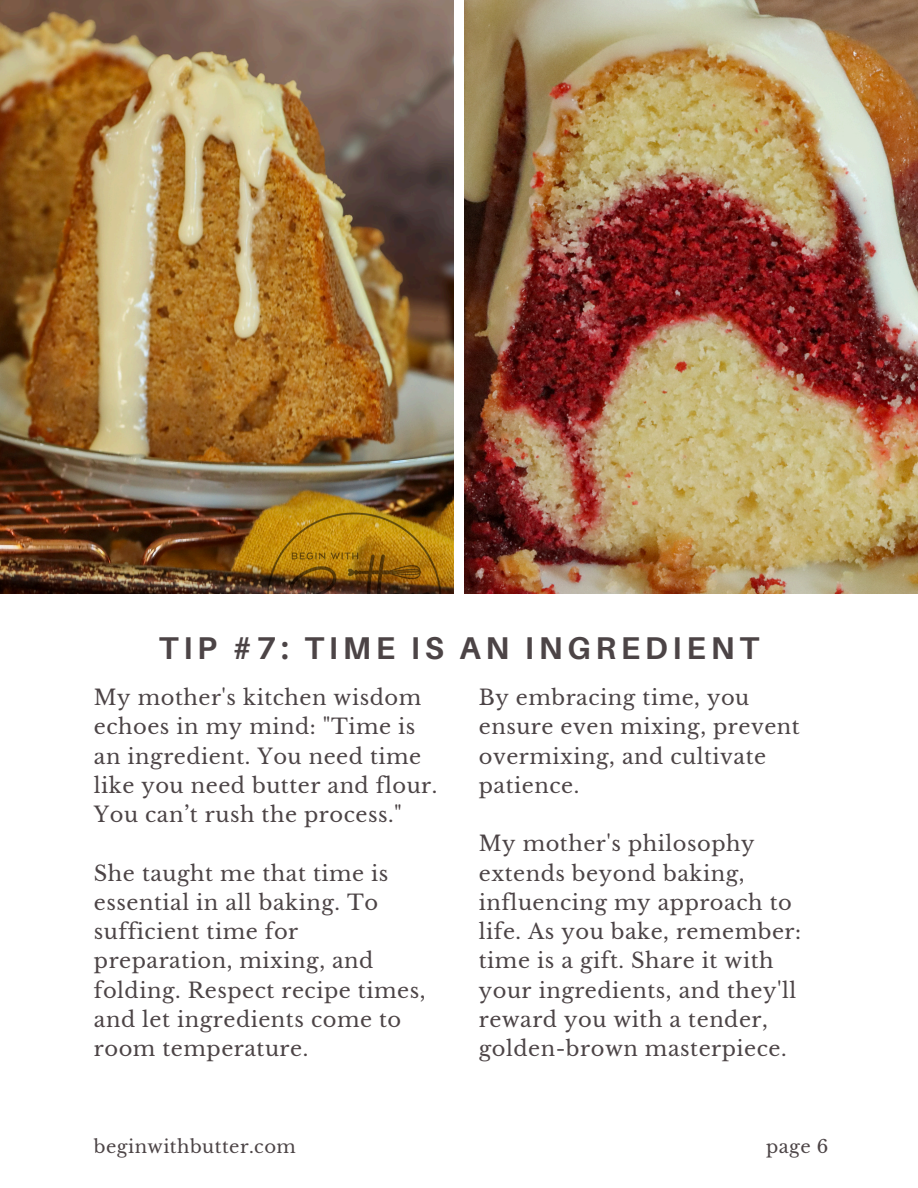
<style>
.page{position:relative;width:918px;height:1188px;background:#fff}
.page>*{position:absolute;margin:0;border:0;box-sizing:border-box;transform-origin:0 0}
.t1{font:700 31.5px "Aileron";letter-spacing:.15em;color:#4c4446}
.t2{font:21px/29.2px "Libre Baskerville";letter-spacing:.025em;color:#4c4446}
.t3{font:18px "Libre Baskerville";letter-spacing:.025em;color:#4c4446}
</style>
<div class="page">
<img style="left:0;top:0;width:453px;height:594px">
<img style="left:465px;top:0;width:453px;height:594px">
<h2 class="t1" style="left:159px;top:628px;width:602px">TIP #7: TIME IS AN INGREDIENT</h2>
<h1 class="t2" style="left:94px;top:683px;width:345px">My mother's kitchen wisdom echoes in my mind: "Time is an ingredient. You need time like you need butter and flour.<br>You can’t rush the process."</h1>
<h2 class="t2" style="left:94px;top:859px;width:333px">She taught me that time is essential in all baking. To sufficient time for preparation, mixing, and folding. Respect recipe times, and let ingredients come to room temperature.</h2>
<h2 class="t2" style="left:479px;top:683px;width:323px">By embracing time, you ensure even mixing, prevent overmixing, and cultivate patience.</h2>
<h2 class="t2" style="left:479px;top:829px;width:324px">My mother's philosophy extends beyond baking, influencing my approach to life. As you bake, remember: time is a gift. Share it with your ingredients, and they'll reward you with a tender, golden-brown masterpiece.</h2>
<p class="t3" style="left:94px;top:1135px;width:204px">beginwithbutter.com</p>
<p class="t3" style="left:766px;top:1135px;width:64px">page 6</p>
</div>
